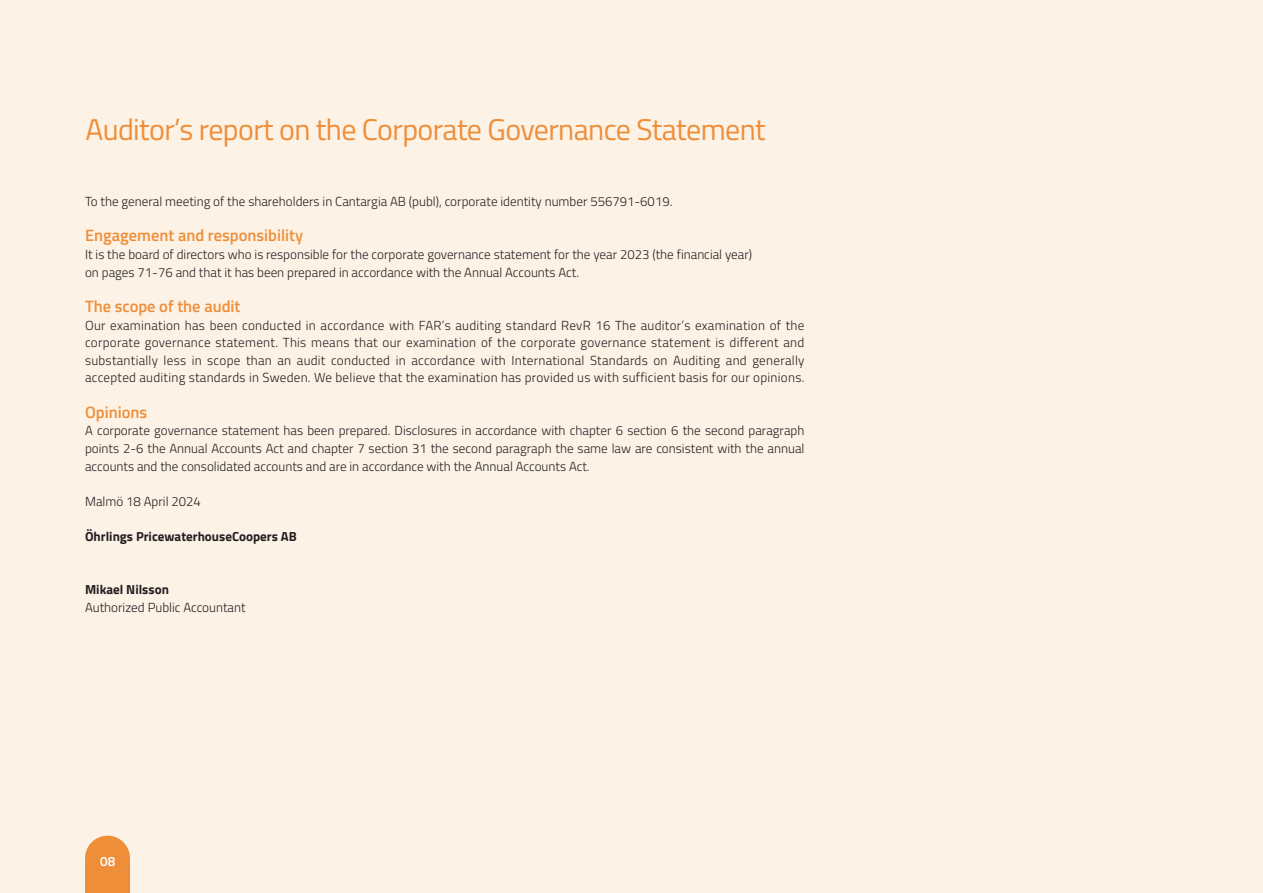
<style>
.page{position:relative;width:1263px;height:893px;background:#fdf2e6}
.page>*{position:absolute;margin:0;border:0;box-sizing:border-box;transform-origin:0 0}
.t1{font:30px "Titillium Web";letter-spacing:-.02em;color:#ee8e39}
.t2{font:600 16.5px "Titillium Web";color:#ee8e39}
.t3{font:600 13.5px "Titillium Web";color:#fff}
.t4{font:300 13.2px/17.7px "Titillium Web";color:#231f20;text-align:justify}
.t5{font:700 13.2px "Titillium Web";color:#231f20}
</style>
<div class="page">
<div style="left:85px;top:858px;width:45px;height:35px;background:#ee8e39"></div>
<p class="t1" style="left:85px;top:108px;width:682px">Auditor’s report on the Corporate Governance Statement</p>
<p class="t4" style="left:85px;top:192px;width:589px">To the general meeting of the shareholders in Cantargia AB (publ), corporate identity number 556791-6019.</p>
<p class="t2" style="left:85px;top:223px;width:220px">Engagement and responsibility</p>
<p class="t4" style="left:85px;top:245px;width:668px">It is the board of directors who is responsible for the corporate governance statement for the year 2023 (the financial year)</p>
<p class="t4" style="left:85px;top:263px;width:496px">on pages 71-76 and that it has been prepared in accordance with the Annual Accounts Act.</p>
<p class="t2" style="left:85px;top:294px;width:157px">The scope of the audit</p>
<p class="t4" style="left:85px;top:315px;width:721px">Our examination has been conducted in accordance with FAR’s auditing standard RevR 16 The auditor’s examination of the corporate governance statement. This means that our examination of the corporate governance statement is different and substantially less in scope than an audit conducted in accordance with International Standards on Auditing and generally accepted auditing standards in Sweden. We believe that the examination has provided us with sufficient basis for our opinions.</p>
<p class="t2" style="left:85px;top:400px;width:64px">Opinions</p>
<p class="t4" style="left:85px;top:421px;width:721px">A corporate governance statement has been prepared. Disclosures in accordance with chapter 6 section 6 the second paragraph points 2-6 the Annual Accounts Act and chapter 7 section 31 the second paragraph the same law are consistent with the annual accounts and the consolidated accounts and are in accordance with the Annual Accounts Act.</p>
<p class="t4" style="left:85px;top:492px;width:117px">Malmö 18 April 2024</p>
<p class="t5" style="left:85px;top:526px;width:213px">Öhrlings PricewaterhouseCoopers AB</p>
<p class="t5" style="left:85px;top:579px;width:85px">Mikael Nilsson</p>
<p class="t4" style="left:85px;top:597px;width:162px">Authorized Public Accountant</p>
<p class="t3" style="left:100px;top:851px;width:17px">08</p>
</div>
